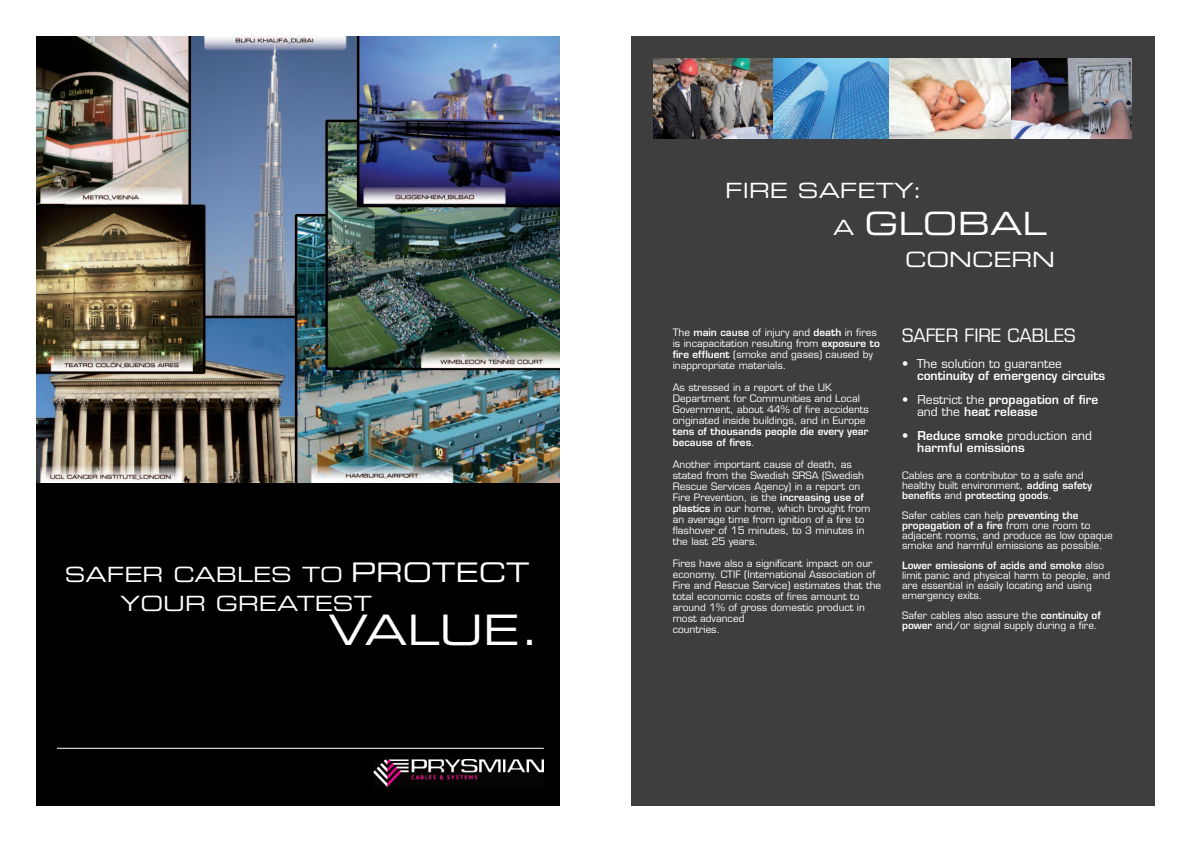
<style>
.page{position:relative;width:1191px;height:842px;background:#fff}
.page>*{position:absolute;margin:0;border:0;box-sizing:border-box;transform-origin:0 0}
.t1{font:42px "Eurostile Extended Two";color:#fff}
.t2{font:32px "Eurostile Extended Two";color:#fff}
.t3{font:21px/29px "Eurostile Extended Two";color:#fff}
.t4{font:18px "Eurostile";color:#fff}
.t5{font:600 12px/12px "Eurostile";color:#fff}
.t6{font:12px "Eurostile";color:#fff}
.t7{font:10px/11px "Eurostile";color:#fff}
.t8{font:600 10px/11px "Eurostile";color:#fff}
.s1{font-size:27px}
.s2{font-size:21px}
.s3{font-weight:600}
.s4{font-weight:400}
</style>
<div class="page">
<div style="left:36px;top:483px;width:524px;height:323px;background:#000"></div>
<img style="left:36px;top:36px;width:524px;height:447px">
<img style="left:373px;top:759px;width:171px;height:27px">
<hr style="left:57px;top:748px;width:487px;height:1px;background:#fff">
<div style="left:631px;top:36px;width:524px;height:770px;background:#3e3e3f"></div>
<img style="left:654px;top:58px;width:119px;height:80px">
<img style="left:773px;top:58px;width:117px;height:80px">
<img style="left:890px;top:58px;width:121px;height:80px">
<img style="left:1011px;top:58px;width:120px;height:80px">
<h3 class="t3" style="left:120px;top:561px;width:411px;text-indent:-55px">SAFER CABLES TO <span class="s1">PROTECT<br></span>YOUR GREATEST</h3>
<h1 class="t1" style="left:328px;top:614px;width:213px">VALUE.</h1>
<h3 class="t3" style="left:725px;top:178px;width:199px">FIRE SAFETY:</h3>
<h2 class="t2" style="left:833px;top:212px;width:215px"><span class="s2">A</span> GLOBAL</h2>
<h3 class="t3" style="left:905px;top:247px;width:151px">CONCERN</h3>
<p class="t7" style="left:673px;top:328px;width:209px">The <span class="s3">main cause</span> of injury and <span class="s3">death</span> in fires is incapacitation resulting from <span class="s3">exposure to fire effluent</span> (smoke and gases) caused by inappropriate materials.</p>
<p class="t7" style="left:673px;top:383px;width:198px">As stressed in a report of the UK Department for Communities and Local Government, about 44% of fire accidents originated inside buildings, and in Europe</p>
<p class="t8" style="left:673px;top:427px;width:197px">tens of thousands people die every year because of fires<span class="s4">.</span></p>
<p class="t7" style="left:673px;top:460px;width:199px">Another important cause of death, as stated from the Swedish SRSA (Swedish Rescue Services Agency) in a report on Fire Prevention, is the <span class="s3">increasing use of plastics</span> in our home, which brought from an average time from ignition of a fire to flashover of 15 minutes, to 3 minutes in the last 25 years.</p>
<p class="t7" style="left:673px;top:559px;width:210px">Fires have also a significant impact on our economy. CTIF (International Association of Fire and Rescue Service) estimates that the total economic costs of fires amount to around 1% of gross domestic product in most advanced<br>countries.</p>
<h3 class="t4" style="left:902px;top:329px;width:175px">SAFER FIRE CABLES</h3>
<p class="t6" style="left:902px;top:359px;width:161px">• The solution to guarantee</p>
<p class="t5" style="left:917px;top:371px;width:190px">continuity of emergency circuits</p>
<p class="t5" style="left:917px;top:395px;width:183px;text-indent:-15px"><span class="s4">• Restrict the</span> propagation of fire <span class="s4">and the</span> heat release</p>
<p class="t5" style="left:917px;top:431px;width:176px;text-indent:-15px"><span class="s4">•</span> Reduce smoke <span class="s4">production and </span>harmful emissions</p>
<p class="t7" style="left:902px;top:472px;width:191px;line-height:10px">Cables are a contributor to a safe and healthy built environment, <span class="s3">adding safety benefits</span> and <span class="s3">protecting goods</span>.</p>
<p class="t7" style="left:902px;top:512px;width:212px;line-height:10px">Safer cables can help <span class="s3">preventing the propagation of a fire</span> from one room to adjacent rooms, and produce as low opaque smoke and harmful emissions as possible.</p>
<p class="t7" style="left:902px;top:562px;width:209px;line-height:10px"><span class="s3">Lower emissions of acids and smoke</span> also limit panic and physical harm to people, and are essential in easily locating and using emergency exits.</p>
<p class="t7" style="left:902px;top:612px;width:200px;line-height:10px">Safer cables also assure the <span class="s3">continuity of power</span> and/or signal supply during a fire.</p>
</div>
